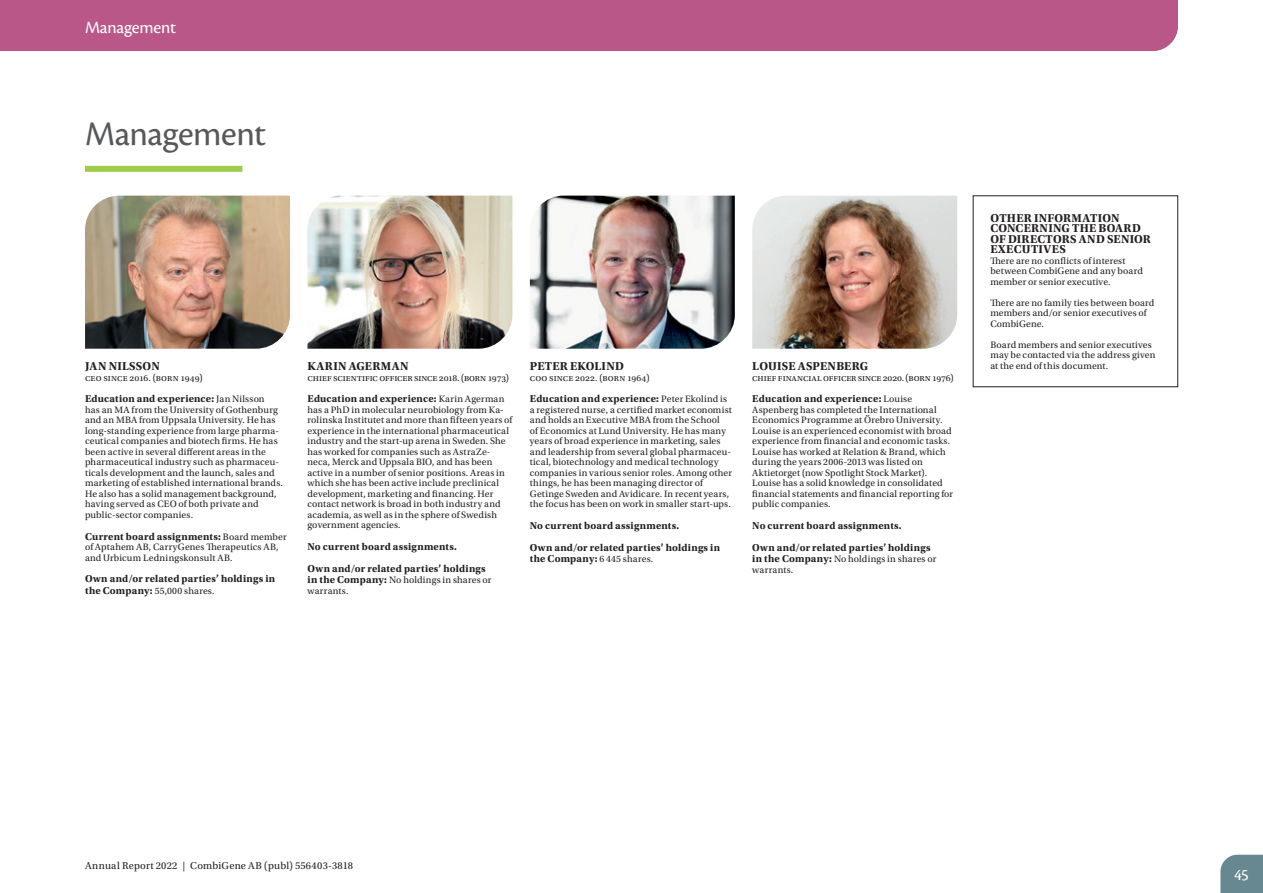
<style>
.page{position:relative;width:1263px;height:893px;background:#fff}
.page>*{position:absolute;margin:0;border:0;box-sizing:border-box;transform-origin:0 0}
.t1{font:36px "Cronos Pro";letter-spacing:-.01em;color:#57585a}
.t2{font:18px "Cronos Pro";letter-spacing:-.01em;color:#fff}
.t3{font:16.5px "Cronos Pro";color:#fff}
.t4{font:700 12px/10.5px "Utopia Std";letter-spacing:.02em;color:#231f20}
.t5{font:700 12px "Utopia Std";letter-spacing:.04em;color:#231f20}
.t6{font:700 10.5px/21.8px "Utopia Std";letter-spacing:.02em;color:#231f20}
.t7{font:10.5px "Utopia Std";letter-spacing:.02em;color:#231f20}
.t8{font:9.75px/10.5px "Utopia Std";letter-spacing:.015em;color:#231f20}
.t9{font:9.75px "Utopia Std";letter-spacing:-.005em;color:#231f20}
.s1{font-weight:400;font-size:9.75px}
.s2{font-weight:700;font-size:10.5px}
</style>
<div class="page">
<div style="left:1220px;top:855px;width:43px;height:38px;background:#678890"></div>
<div style="left:0;top:0;width:1178px;height:51px;background:#b95789"></div>
<div style="left:85px;top:166px;width:157px;height:6px;background:#9ccc48"></div>
<img style="left:85px;top:196px;width:205px;height:153px">
<img style="left:307px;top:196px;width:205px;height:153px">
<img style="left:530px;top:196px;width:205px;height:153px">
<img style="left:752px;top:196px;width:205px;height:153px">
<h2 class="t2" style="left:85px;top:17px;width:22px">XX</h2>
<h2 class="t2" style="left:85px;top:17px;width:93px">Management</h2>
<h1 class="t1" style="left:85px;top:113px;width:183px">Management</h1>
<p class="t4" style="left:85px;top:361px;width:76px">JAN NILSSON</p>
<p class="t8" style="left:85px;top:372px;width:119px">CEO since 2016. (Born 1949)</p>
<p class="t6" style="left:85px;top:388px;width:181px">Education and experience: <span class="s1">Jan Nilsson</span></p>
<p class="t8" style="left:85px;top:405px;width:199px">has an MA from the University of Gothenburg and an MBA from Uppsala University. He has long-standing experience from large pharma&shy;ceutical companies and biotech firms. He has been active in several different areas in the pharmaceutical industry such as pharmaceu&shy;ticals development and the launch, sales and marketing of established international brands.<br>He also has a solid management background, having served as CEO of both private and public-sector companies.</p>
<p class="t6" style="left:85px;top:525px;width:203px">Current board assignments: <span class="s1">Board member</span></p>
<p class="t8" style="left:85px;top:542px;width:195px">of Aptahem AB, CarryGenes Therapeutics AB, and Urbicum Ledningskonsult AB.</p>
<p class="t6" style="left:85px;top:568px;width:192px">Own and/or related parties’ holdings in</p>
<p class="t8" style="left:85px;top:585px;width:131px"><span class="s2">the Company:</span> 55,000 shares.</p>
<p class="t5" style="left:307px;top:359px;width:103px">KARIN AGERMAN</p>
<p class="t9" style="left:307px;top:372px;width:203px">Chief Scientific Officer since 2018. (Born 1973)</p>
<p class="t6" style="left:307px;top:388px;width:199px">Education and experience: <span class="s1">Karin Agerman</span></p>
<p class="t8" style="left:307px;top:405px;width:207px">has a PhD in molecular neurobiology from Ka&shy;rolinska Institutet and more than fifteen years of experience in the international pharmaceutical industry and the start-up arena in Sweden. She has worked for companies such as AstraZe&shy;neca, Merck and Uppsala BIO, and has been active in a number of senior positions. Areas in which she has been active include preclinical development, marketing and financing. Her contact network is broad in both industry and academia, as well as in the sphere of Swedish government agencies.</p>
<p class="t6" style="left:307px;top:536px;width:180px">No current board assignments.<br>Own and/or related parties’ holdings</p>
<p class="t8" style="left:307px;top:575px;width:186px"><span class="s2">in the Company:</span> No holdings in shares or warrants.</p>
<p class="t4" style="left:530px;top:361px;width:96px">PETER EKOLIND</p>
<p class="t8" style="left:530px;top:372px;width:121px">COO since 2022. (Born 1964)</p>
<p class="t6" style="left:530px;top:388px;width:199px">Education and experience: <span class="s1">Peter Ekolind is</span></p>
<p class="t8" style="left:530px;top:405px;width:204px">a registered nurse, a certified market economist and holds an Executive MBA from the School<br>of Economics at Lund University. He has many years of broad experience in marketing, sales and leadership from several global pharmaceu&shy;tical, biotechnology and medical technology companies in various senior roles. Among other things, he has been managing director of Getinge Sweden and Avidicare. In recent years, the focus has been on work in smaller start-ups.</p>
<p class="t6" style="left:530px;top:515px;width:192px">No current board assignments.<br>Own and/or related parties’ holdings in</p>
<p class="t6" style="left:530px;top:548px;width:125px">the Company: <span class="s1">6 445 shares.</span></p>
<p class="t4" style="left:752px;top:361px;width:117px">LOUISE ASPENBERG</p>
<p class="t9" style="left:752px;top:372px;width:203px">Chief Financial Officer since 2020. (Born 1976)</p>
<p class="t6" style="left:752px;top:388px;width:161px">Education and experience: <span class="s1">Louise</span></p>
<p class="t8" style="left:752px;top:405px;width:202px">Aspenberg has completed the International Economics Programme at Örebro University.<br>Louise is an experienced economist with broad experience from financial and economic tasks.<br>Louise has worked at Relation &amp; Brand, which during the years 2006-2013 was listed on Aktietorget (now Spotlight Stock Market).<br>Louise has a solid knowledge in consolidated financial statements and financial reporting for public companies.</p>
<p class="t6" style="left:752px;top:515px;width:180px">No current board assignments.<br>Own and/or related parties’ holdings</p>
<p class="t8" style="left:752px;top:554px;width:186px"><span class="s2">in the Company:</span> No holdings in shares or warrants.</p>
<p class="t4" style="left:990px;top:213px;width:162px">OTHER INFORMATION<br>CONCERNING THE BOARD<br>OF DIRECTORS AND SENIOR<br>EXECUTIVES</p>
<p class="t8" style="left:990px;top:255px;width:154px">There are no conflicts of interest between CombiGene and any board member or senior executive.</p>
<p class="t8" style="left:990px;top:297px;width:166px">There are no family ties between board members and/or senior executives of<br>CombiGene.</p>
<p class="t8" style="left:990px;top:339px;width:167px">Board members and senior executives may be contacted via the address given at the end of this document.</p>
<p class="t7" style="left:85px;top:860px;width:269px">Annual Report 2022 | CombiGene AB (publ) 556403-3818</p>
<h3 class="t3" style="left:1234px;top:866px;width:16px">45</h3>
</div>
